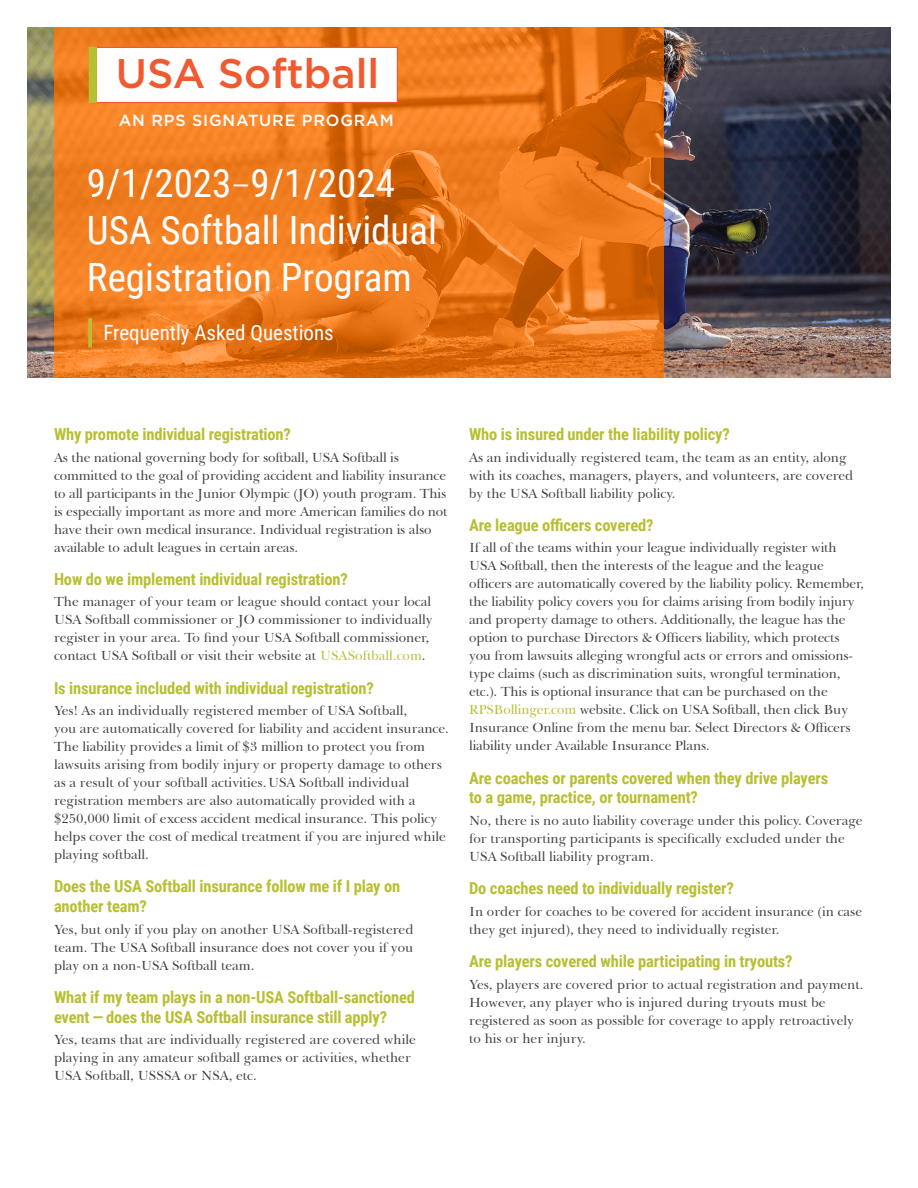
<style>
.page{position:relative;width:918px;height:1188px;background:#fff}
.page>*{position:absolute;margin:0;border:0;box-sizing:border-box;transform-origin:0 0}
.t1{font:500 41.25px "Gotham";color:#f15a31}
.t2{font:39px/46.8px "Roboto Condensed";color:#fff}
.Title_Subheader{font:21px "Roboto Condensed";color:#fff}
.Subhead{font:700 16.5px/19.8px "Roboto Condensed";letter-spacing:-.01em;color:#b8bf33}
.t3{font:500 16.05px "Gotham";letter-spacing:.05em;color:#fff}
.Body_Text{font:13.5px/18px "Baskerville BT";color:#414142}
.s1{font-family:"Gotham Narrow";font-weight:300}
.s2{color:#b8bf33}
</style>
<div class="page">
<img style="left:27px;top:27px;width:864px;height:351px">
<svg style="left:54px;top:27px;width:611px;height:351px;background:#e9771c"></svg>
<div style="left:96px;top:47px;width:301px;height:56px;background:#fff"></div>
<div style="left:96px;top:47px;width:302px;height:56px;border:1px solid #f15a31"></div>
<div style="left:89px;top:47px;width:7px;height:56px;background:#b7bf34"></div>
<div style="left:89px;top:47px;width:8px;height:56px;border:1px solid #b7bf34"></div>
<svg style="left:88px;top:318px;width:4px;height:29px"></svg>
<p class="t1" style="left:116px;top:47px;width:265px">USA Softball</p>
<p class="t3" style="left:119px;top:110px;width:276px">AN RPS SIGNATURE PROGRAM</p>
<p class="t2" style="left:87px;top:158px;width:352px">9/1/2023<span class="s1">–</span>9/1/2024<br>USA Softball Individual<br>Registration Program</p>
<p class="Title_Subheader" style="left:103px;top:318px;width:232px">Frequently Asked Questions</p>
<p class="Subhead" style="left:54px;top:424px;width:239px">Why promote individual registration?</p>
<p class="Body_Text" style="left:54px;top:448px;width:395px">As the national governing body for softball, USA Softball is committed to the goal of providing accident and liability insurance to all participants in the Junior Olympic (JO) youth program. This is especially important as more and more American families do not have their own medical insurance. Individual registration is also available to adult leagues in certain areas.</p>
<p class="Subhead" style="left:54px;top:568px;width:295px">How do we implement individual registration?</p>
<p class="Body_Text" style="left:54px;top:593px;width:380px">The manager of your team or league should contact your local USA Softball commissioner or JO commissioner to individually register in your area. To find your USA Softball commissioner, contact USA Softball or visit their website at <span class="s2">USASoftball.com</span>.</p>
<p class="Subhead" style="left:54px;top:677px;width:321px">Is insurance included with individual registration?</p>
<p class="Body_Text" style="left:54px;top:702px;width:396px">Yes! As an individually registered member of USA Softball,<br>you are automatically covered for liability and accident insurance.<br>The liability provides a limit of $3 million to protect you from lawsuits arising from bodily injury or property damage to others as a result of your softball activities. USA Softball individual registration members are also automatically provided with a $250,000 limit of excess accident medical insurance. This policy helps cover the cost of medical treatment if you are injured while playing softball.</p>
<p class="Subhead" style="left:54px;top:876px;width:348px">Does the USA Softball insurance follow me if I play on another team?</p>
<p class="Body_Text" style="left:54px;top:920px;width:361px;text-align:justify">Yes, but only if you play on another USA Softball-registered team. The USA Softball insurance does not cover you if you play on a non-USA Softball team.</p>
<p class="Subhead" style="left:54px;top:987px;width:363px">What if my team plays in a non-USA Softball-sanctioned event — does the USA Softball insurance still apply?</p>
<p class="Body_Text" style="left:54px;top:1031px;width:363px">Yes, teams that are individually registered are covered while playing in any amateur softball games or activities, whether<br>USA Softball, USSSA or NSA, etc.</p>
<p class="Subhead" style="left:469px;top:424px;width:262px">Who is insured under the liability policy?</p>
<p class="Body_Text" style="left:469px;top:448px;width:386px">As an individually registered team, the team as an entity, along with its coaches, managers, players, and volunteers, are covered by the USA Softball liability policy.</p>
<p class="Subhead" style="left:469px;top:514px;width:186px">Are league officers covered?</p>
<p class="Body_Text" style="left:469px;top:539px;width:396px">If all of the teams within your league individually register with USA Softball, then the interests of the league and the league officers are automatically covered by the liability policy. Remember, the liability policy covers you for claims arising from bodily injury and property damage to others. Additionally, the league has the option to purchase Directors &amp; Officers liability, which protects you from lawsuits alleging wrongful acts or errors and omissions&shy;type claims (such as discrimination suits, wrongful termination, etc.). This is optional insurance that can be purchased on the <span class="s2">RPSBollinger.com</span> website. Click on USA Softball, then click Buy Insurance Online from the menu bar. Select Directors &amp; Officers liability under Available Insurance Plans.</p>
<p class="Subhead" style="left:469px;top:767px;width:361px">Are coaches or parents covered when they drive players to a game, practice, or tournament?</p>
<p class="Body_Text" style="left:469px;top:811px;width:395px">No, there is no auto liability coverage under this policy. Coverage for transporting participants is specifically excluded under the<br>USA Softball liability program.</p>
<p class="Subhead" style="left:469px;top:878px;width:266px">Do coaches need to individually register?</p>
<p class="Body_Text" style="left:469px;top:902px;width:395px">In order for coaches to be covered for accident insurance (in case they get injured), they need to individually register.</p>
<p class="Subhead" style="left:469px;top:951px;width:325px">Are players covered while participating in tryouts?</p>
<p class="Body_Text" style="left:469px;top:975px;width:396px">Yes, players are covered prior to actual registration and payment.<br>However, any player who is injured during tryouts must be registered as soon as possible for coverage to apply retroactively to his or her injury.</p>
</div>
